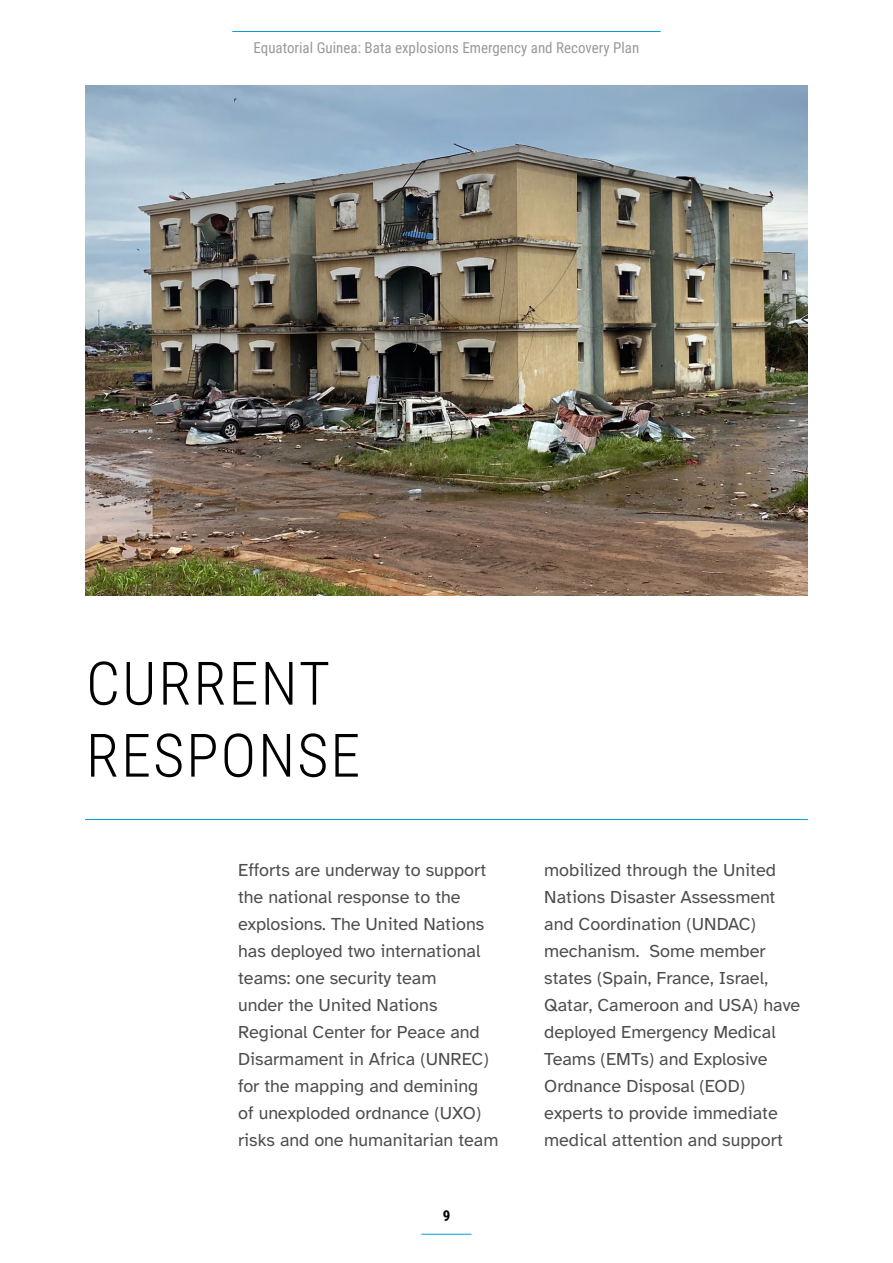
<style>
.page{position:relative;width:893px;height:1263px;background:#fff}
.page>*{position:absolute;margin:0;border:0;box-sizing:border-box;transform-origin:0 0}
.Body_h1{font:300 60px/72px "Roboto Condensed";letter-spacing:.035em;color:#000}
.Body_text{font:18px/27px "Atkinson Hyperlegible";color:#4d4d4d}
.t1{font:15px "Roboto Condensed";color:#999}
.t2{font:700 15px "Roboto Condensed";color:#000}
</style>
<div class="page">
<hr style="left:232px;top:31px;width:429px;height:1px;background:#009edb">
<hr style="left:421px;top:1234px;width:51px;height:1px;background:#009edb">
<hr style="left:85px;top:819px;width:723px;height:1px;background:#009edb">
<img style="left:85px;top:85px;width:723px;height:510px">
<p class="t1" style="left:254px;top:37px;width:387px">Equatorial Guinea: Bata explosions Emergency and Recovery Plan</p>
<p class="Body_h1" style="left:86px;top:645px;width:276px">CURRENT<br>RESPONSE</p>
<p class="Body_text" style="left:238px;top:857px;width:262px">Efforts are underway to support the national response to the explosions. The United Nations has deployed two international teams: one security team<br>under the United Nations<br>Regional Center for Peace and<br>Disarmament in Africa (UNREC) for the mapping and demining<br>of unexploded ordnance (UXO) risks and one humanitarian team</p>
<p class="Body_text" style="left:544px;top:857px;width:258px">mobilized through the United<br>Nations Disaster Assessment and Coordination (UNDAC) mechanism. Some member states (Spain, France, Israel,<br>Qatar, Cameroon and USA) have deployed Emergency Medical<br>Teams (EMTs) and Explosive<br>Ordnance Disposal (EOD) experts to provide immediate medical attention and support</p>
<p class="t2" style="left:443px;top:1205px;width:9px">9</p>
</div>
